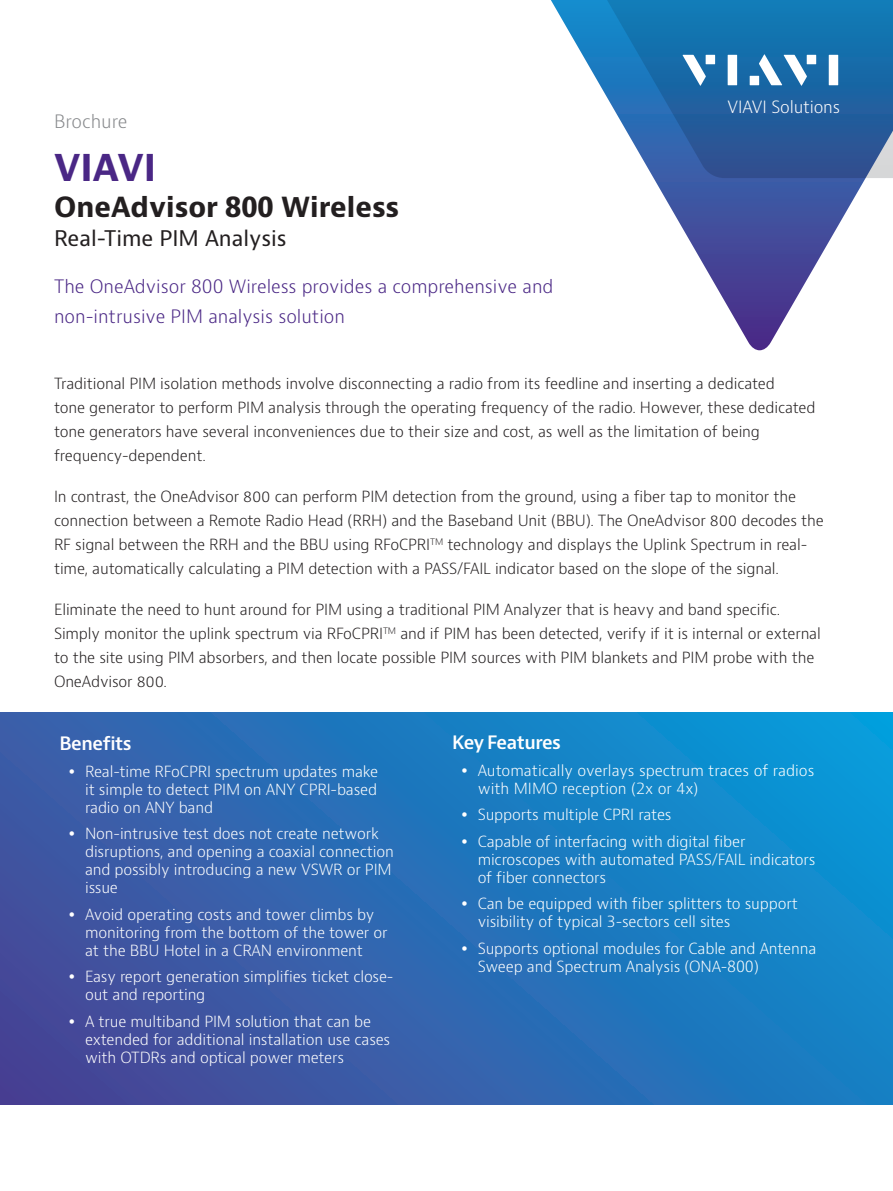
<style>
.page{position:relative;width:893px;height:1191px;background:#fff}
.page>*{position:absolute;margin:0;border:0;box-sizing:border-box;transform-origin:0 0}
.H1_Brand_Sub-Brand_2{font:700 36px "Bernino Sans";color:#4a2785}
.H2_Product_18_24{font:700 27px "Bernino Sans";color:#231f20}
.H3_Product_Descripto{font:21px "Bernino Sans";color:#231f20}
.P_Intro_12_20{font:300 18px/30px "Bernino Sans";color:#4a2785}
.Key_Features_Benefit{font:600 18px "Bernino Sans";letter-spacing:-.03em;color:#fff}
.P_DocType{font:300 18px "Bernino Sans";color:#87898c}
.H2_Bullet_Heading_Pu{font:600 18px "Bernino Sans";letter-spacing:-.025em;color:#fff}
.t1{font:300 16.5px "Bernino Sans";letter-spacing:-.01em;color:#fff}
.P_10_16{font:300 15px/24px "Bernino Sans";letter-spacing:-.01em;color:#231f20}
.t2{font:300 15px/18px "Bernino Sans";letter-spacing:-.01em;color:#fff}
</style>
<div class="page">
<svg style="left:653px;top:178px;width:213px;height:172px"></svg>
<svg style="left:551px;top:0;width:342px;height:178px"></svg>
<svg style="left:682px;top:55px;width:24px;height:31px"></svg>
<div style="left:706px;top:55px;width:9px;height:9px;background:#fff"></div>
<div style="left:728px;top:55px;width:9px;height:30px;background:#fff"></div>
<div style="left:807px;top:55px;width:9px;height:9px;background:#fff"></div>
<div style="left:829px;top:55px;width:9px;height:30px;background:#fff"></div>
<svg style="left:759px;top:54px;width:48px;height:32px"></svg>
<div style="left:750px;top:76px;width:9px;height:9px;background:#fff"></div>
<svg style="left:0;top:713px;width:893px;height:391px;background:#276eb6"></svg>
<svg style="left:70px;top:769px;width:4px;height:4px"></svg>
<svg style="left:70px;top:831px;width:4px;height:5px"></svg>
<svg style="left:70px;top:912px;width:4px;height:4px"></svg>
<svg style="left:70px;top:974px;width:4px;height:5px"></svg>
<svg style="left:70px;top:1019px;width:4px;height:4px"></svg>
<svg style="left:462px;top:768px;width:5px;height:4px"></svg>
<svg style="left:462px;top:812px;width:5px;height:5px"></svg>
<svg style="left:462px;top:839px;width:5px;height:4px"></svg>
<svg style="left:462px;top:901px;width:5px;height:5px"></svg>
<svg style="left:462px;top:946px;width:5px;height:4px"></svg>
<p class="P_DocType" style="left:54px;top:110px;width:75px">Brochure</p>
<p class="H1_Brand_Sub-Brand_2" style="left:54px;top:145px;width:104px">VIAVI</p>
<p class="H2_Product_18_24" style="left:54px;top:190px;width:347px">OneAdvisor 800 Wireless</p>
<p class="H3_Product_Descripto" style="left:54px;top:224px;width:234px">Real-Time PIM Analysis</p>
<p class="P_Intro_12_20" style="left:54px;top:272px;width:501px">The OneAdvisor 800 Wireless provides a comprehensive and non-intrusive PIM analysis solution</p>
<p class="t1" style="left:728px;top:96px;width:114px">VIAVI Solutions</p>
<p class="P_10_16" style="left:54px;top:371px;width:763px">Traditional PIM isolation methods involve disconnecting a radio from its feedline and inserting a dedicated<br>tone generator to perform PIM analysis through the operating frequency of the radio. However, these dedicated tone generators have several inconveniences due to their size and cost, as well as the limitation of being frequency-dependent.</p>
<p class="P_10_16" style="left:54px;top:484px;width:771px">In contrast, the OneAdvisor 800 can perform PIM detection from the ground, using a fiber tap to monitor the connection between a Remote Radio Head (RRH) and the Baseband Unit (BBU). The OneAdvisor 800 decodes the RF signal between the RRH and the BBU using RFoCPRI<sup>TM</sup> technology and displays the Uplink Spectrum in real&shy;time, automatically calculating a PIM detection with a PASS/FAIL indicator based on the slope of the signal.</p>
<p class="P_10_16" style="left:54px;top:597px;width:768px">Eliminate the need to hunt around for PIM using a traditional PIM Analyzer that is heavy and band specific.<br>Simply monitor the uplink spectrum via RFoCPRI<sup>TM</sup> and if PIM has been detected, verify if it is internal or external to the site using PIM absorbers, and then locate possible PIM sources with PIM blankets and PIM probe with the OneAdvisor 800.</p>
<p class="H2_Bullet_Heading_Pu" style="left:60px;top:732px;width:74px">Benefits</p>
<p class="t2" style="left:85px;top:762px;width:295px;text-align:justify">Real-time RFoCPRI spectrum updates make it simple to detect PIM on ANY CPRI-based radio on ANY band</p>
<p class="t2" style="left:85px;top:825px;width:310px">Non-intrusive test does not create network disruptions, and opening a coaxial connection and possibly introducing a new VSWR or PIM issue</p>
<p class="t2" style="left:85px;top:905px;width:304px">Avoid operating costs and tower climbs by monitoring from the bottom of the tower or at the BBU Hotel in a CRAN environment</p>
<p class="t2" style="left:85px;top:968px;width:310px">Easy report generation simplifies ticket close&shy;out and reporting</p>
<p class="t2" style="left:85px;top:1012px;width:307px">A true multiband PIM solution that can be extended for additional installation use cases with OTDRs and optical power meters</p>
<p class="Key_Features_Benefit" style="left:452px;top:731px;width:110px">Key Features</p>
<p class="t2" style="left:478px;top:761px;width:338px">Automatically overlays spectrum traces of radios with MIMO reception (2x or 4x)</p>
<p class="t2" style="left:478px;top:806px;width:195px">Supports multiple CPRI rates</p>
<p class="t2" style="left:478px;top:832px;width:339px">Capable of interfacing with digital fiber microscopes with automated PASS/FAIL indicators of fiber connectors</p>
<p class="t2" style="left:478px;top:895px;width:322px">Can be equipped with fiber splitters to support visibility of typical 3-sectors cell sites</p>
<p class="t2" style="left:478px;top:939px;width:340px">Supports optional modules for Cable and Antenna<br>Sweep and Spectrum Analysis (ONA-800)</p>
</div>
